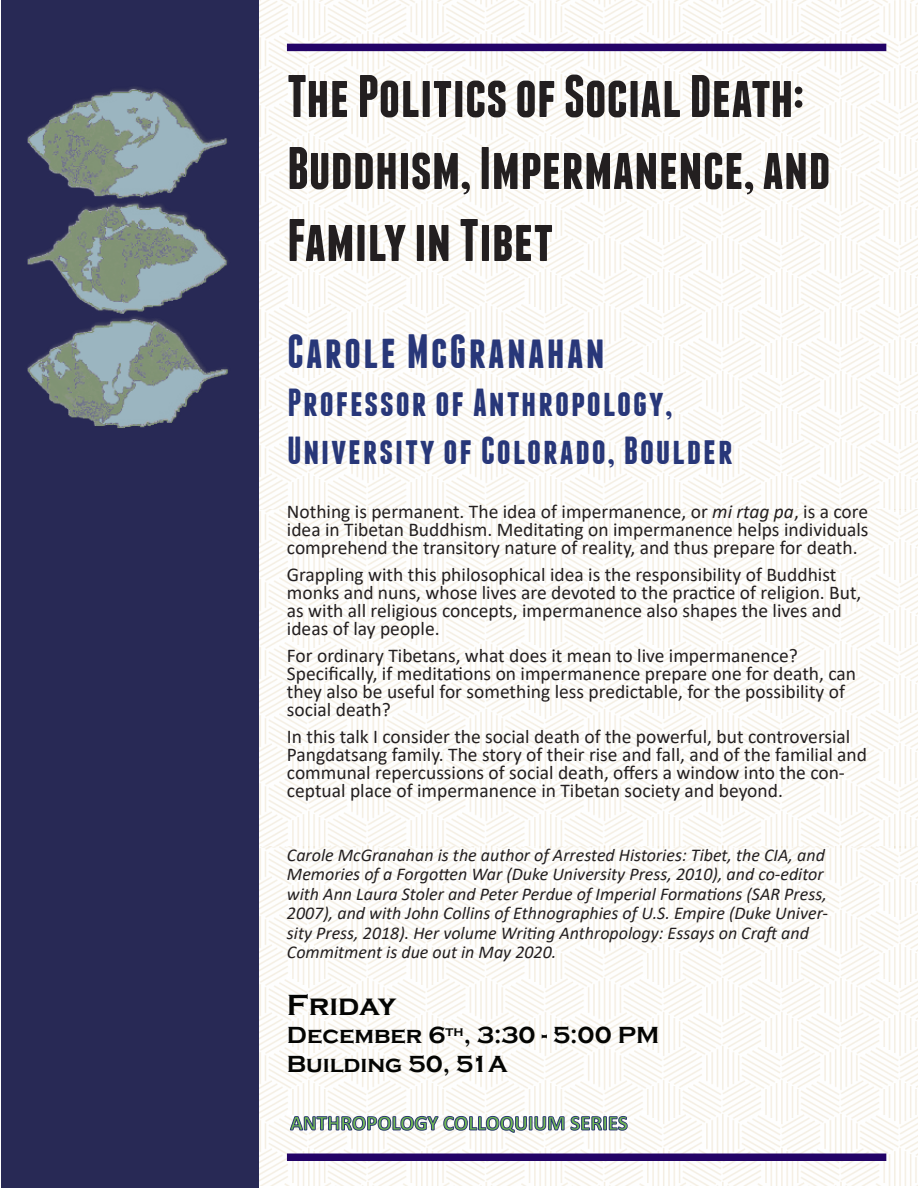
<style>
.page{position:relative;width:918px;height:1188px;background:#fff}
.page>*{position:absolute;margin:0;border:0;box-sizing:border-box;transform-origin:0 0}
.t1{font:700 60px/72px "Franchise";color:#231f20}
.t2{font:700 48px "Franchise";letter-spacing:.05em;color:#283779;scale:.96 1}
.t3{font:700 39px "Franchise";letter-spacing:.05em;color:#283779}
.t4{font:700 30px "Copperplate Gothic";color:#040503}
.t5{font:700 24px "Copperplate Gothic";color:#040503}
.t6{font:700 21px "Calibri";color:#6eb951}
.t7{font:19.5px/18px "Calibri";color:#231f20}
.t8{font:italic 18px/19.5px "Calibri";color:#231f20}
.s1{font-style:italic}
</style>
<div class="page">
<img style="left:258px;top:0;width:660px;height:1186px">
<div style="left:1px;top:0;width:257px;height:1188px;background:#282955"></div>
<svg style="left:290px;top:1116px;width:338px;height:17px"></svg>
<img style="left:27px;top:87px;width:201px;height:341px">
<div style="left:287px;top:44px;width:599px;height:7px;background:#230367"></div>
<div style="left:287px;top:1154px;width:599px;height:7px;background:#230367"></div>
<p class="t1" style="left:287px;top:60px;width:545px">The Politics of Social Death:<br>Buddhism, Impermanence, and<br>Family in Tibet</p>
<p class="t2" style="left:287px;top:329px;width:332px">Carole McGranahan</p>
<p class="t3" style="left:287px;top:384px;width:386px">Professor of Anthropology,</p>
<p class="t3" style="left:287px;top:432px;width:447px">University of Colorado, Boulder</p>
<p class="t7" style="left:287px;top:502px;width:583px;text-align:justify">Nothing is permanent. The idea of impermanence, or <span class="s1">mi rtag pa</span>, is a core idea in Tibetan Buddhism. Meditating on impermanence helps individuals comprehend the transitory nature of reality, and thus prepare for death.</p>
<p class="t7" style="left:287px;top:565px;width:576px">Grappling with this philosophical idea is the responsibility of Buddhist monks and nuns, whose lives are devoted to the practice of religion. But, as with all religious concepts, impermanence also shapes the lives and ideas of lay people.</p>
<p class="t7" style="left:287px;top:646px;width:512px">For ordinary Tibetans, what does it mean to live impermanence?</p>
<p class="t7" style="left:287px;top:664px;width:571px">Specifically, if meditations on impermanence prepare one for death, can they also be useful for something less predictable, for the possibility of social death?</p>
<p class="t7" style="left:287px;top:727px;width:565px">In this talk I consider the social death of the powerful, but controversial</p>
<p class="t7" style="left:287px;top:745px;width:582px">Pangdatsang family. The story of their rise and fall, and of the familial and</p>
<p class="t7" style="left:287px;top:763px;width:560px">communal repercussions of social death, offers a window into the con&shy;ceptual place of impermanence in Tibetan society and beyond.</p>
<p class="t8" style="left:287px;top:844px;width:543px">Carole McGranahan is the author of Arrested Histories: Tibet, the CIA, and Memories of a Forgotten War (Duke University Press, 2010), and co-editor with Ann Laura Stoler and Peter Perdue of Imperial Formations (SAR Press, 2007), and with John Collins of Ethnographies of U.S. Empire (Duke Univer&shy;sity Press, 2018). Her volume Writing Anthropology: Essays on Craft and Commitment is due out in May 2020.</p>
<p class="t4" style="left:287px;top:988px;width:111px">Friday</p>
<p class="t5" style="left:287px;top:1022px;width:374px">December 6<sup>th</sup>, 3:30 - 5:00 PM</p>
<p class="t5" style="left:287px;top:1051px;width:222px">Building 50, 51A</p>
<p class="t6" style="left:290px;top:1108px;width:339px">ANTHROPOLOGY COLLOQUIUM SERIES</p>
</div>
